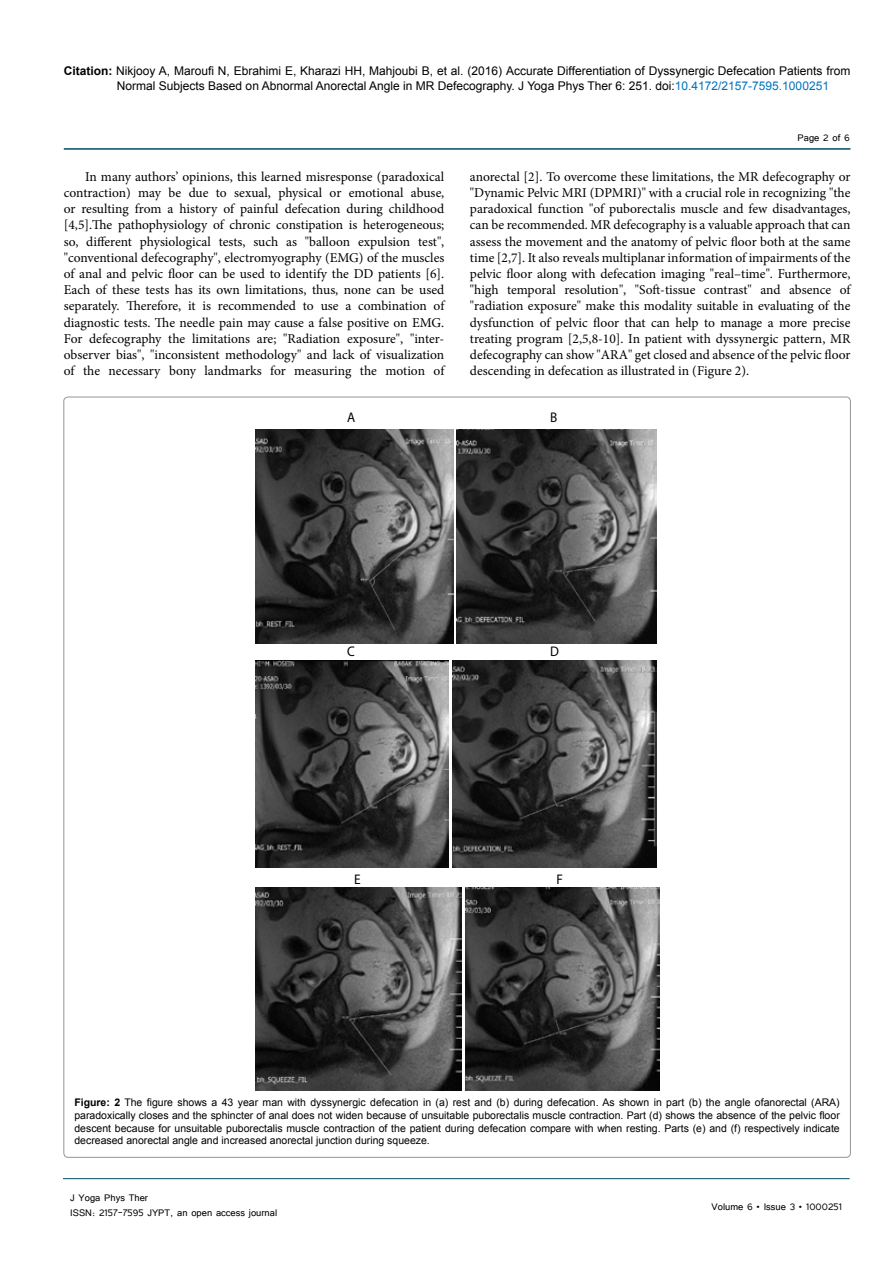
<style>
.page{position:relative;width:893px;height:1263px;background:#fff}
.page>*{position:absolute;margin:0;border:0;box-sizing:border-box;transform-origin:0 0}
.t1{font:13.95px "Myriad Pro";color:#000;scale:.95 1}
.t2{font:13.95px "Myriad Pro";color:#050000;scale:.95 1}
.t3{font:13.5px/16.2px "Minion Pro";color:#000;text-align:justify}
.t4{font:12px/14.4px "Arial";color:#000}
.t5{font:12px/14.4px "Tunga";color:#000}
.t6{font:10.5px/12.6px "Arial";color:#000;text-align:justify}
.s1{font-weight:700}
.s2{color:#0072bc}
</style>
<div class="page">
<hr style="left:64px;top:148px;width:786px;height:2px;background:#004b63">
<hr style="left:63px;top:1178px;width:787px;height:1px;background:#004b63">
<img style="left:255px;top:430px;width:198px;height:214px">
<img style="left:456px;top:430px;width:200px;height:213px">
<img style="left:255px;top:660px;width:194px;height:208px">
<img style="left:453px;top:660px;width:203px;height:208px">
<img style="left:255px;top:887px;width:206px;height:203px">
<img style="left:465px;top:887px;width:194px;height:203px">
<p class="t4" style="left:117px;top:64px;width:735px;text-indent:-53px"><span class="s1">Citation:</span> Nikjooy A, Maroufi N, Ebrahimi E, Kharazi HH, Mahjoubi B, et al. (2016) Accurate Differentiation of Dyssynergic Defecation Patients from<br>Normal Subjects Based on Abnormal Anorectal Angle in MR Defecography. J Yoga Phys Ther 6: 251. doi:<span class="s2">10.4172/2157-7595.1000251</span></p>
<p class="t5" style="left:798px;top:130px;width:54px">Page 2 of 6</p>
<p class="t3" style="left:64px;top:168px;width:382px;text-indent:21px">In many authors’ opinions, this learned misresponse (paradoxical contraction) may be due to sexual, physical or emotional abuse, or resulting from a history of painful defecation during childhood [4,5].The pathophysiology of chronic constipation is heterogeneous; so, different physiological tests, such as "balloon expulsion test", "conventional defecography", electromyography (EMG) of the muscles of anal and pelvic floor can be used to identify the DD patients [6].<br>Each of these tests has its own limitations, thus, none can be used separately. Therefore, it is recommended to use a combination of diagnostic tests. The needle pain may cause a false positive on EMG.<br>For defecography the limitations are; "Radiation exposure", "inter&shy;observer bias", "inconsistent methodology" and lack of visualization of the necessary bony landmarks for measuring the motion of</p>
<p class="t3" style="left:470px;top:168px;width:382px">anorectal [2]. To overcome these limitations, the MR defecography or "Dynamic Pelvic MRI (DPMRI)" with a crucial role in recognizing "the paradoxical function "of puborectalis muscle and few disadvantages, can be recommended. MR defecography is a valuable approach that can assess the movement and the anatomy of pelvic floor both at the same time [2,7]. It also reveals multiplanar information of impairments of the pelvic floor along with defecation imaging "real–time". Furthermore, "high temporal resolution", "Soft-tissue contrast" and absence of "radiation exposure" make this modality suitable in evaluating of the dysfunction of pelvic floor that can help to manage a more precise treating program [2,5,8-10]. In patient with dyssynergic pattern, MR defecography can show "ARA" get closed and absence of the pelvic floor descending in defecation as illustrated in (Figure 2).</p>
<p class="t2" style="left:347px;top:409px;width:10px">A</p>
<p class="t2" style="left:550px;top:409px;width:9px">B</p>
<p class="t1" style="left:347px;top:642px;width:10px">C</p>
<p class="t1" style="left:550px;top:642px;width:11px">D</p>
<p class="t1" style="left:354px;top:870px;width:8px">E</p>
<p class="t1" style="left:556px;top:870px;width:8px">F</p>
<p class="t6" style="left:74px;top:1096px;width:767px"><span class="s1">Figure: 2</span> The figure shows a 43 year man with dyssynergic defecation in (a) rest and (b) during defecation. As shown in part (b) the angle ofanorectal (ARA) paradoxically closes and the sphincter of anal does not widen because of unsuitable puborectalis muscle contraction. Part (d) shows the absence of the pelvic floor descent because for unsuitable puborectalis muscle contraction of the patient during defecation compare with when resting. Parts (e) and (f) respectively indicate decreased anorectal angle and increased anorectal junction during squeeze.</p>
<p class="t5" style="left:70px;top:1190px;width:208px">J Yoga Phys Ther<br>ISSN: 2157-7595 JYPT, an open access journal</p>
<p class="t5" style="left:712px;top:1199px;width:132px">Volume 6 • Issue 3 • 1000251</p>
</div>
